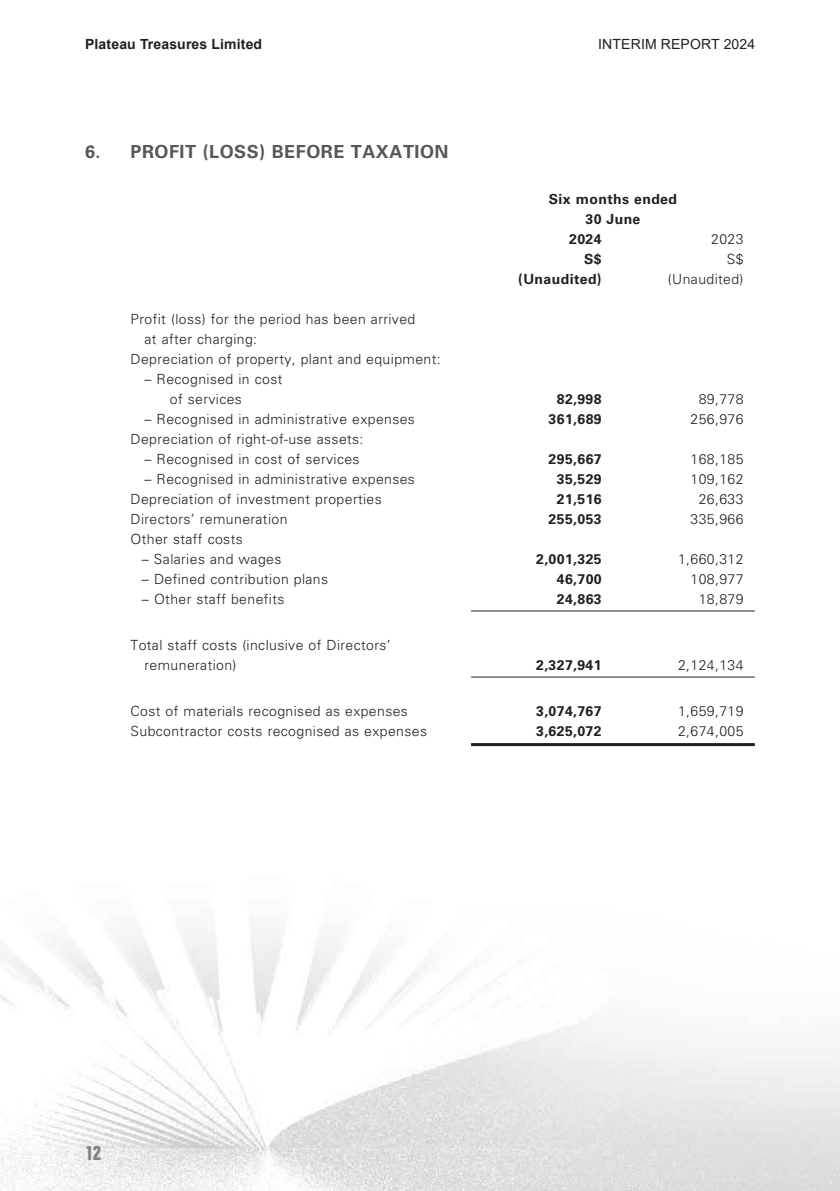
<style>
.page{position:relative;width:840px;height:1191px;background:#fff}
.page>*{position:absolute;margin:0;border:0;box-sizing:border-box;transform-origin:0 0}
.t1{font:700 condensed 20px "Folio Std";color:#808285}
.t2{font:700 18px "Univers LT Std";letter-spacing:.03em;color:#57585a}
.t3{font:300 14px/20px "Univers LT Std";letter-spacing:.03em;color:#231f20}
.t4{font:700 14px "Univers LT Std";letter-spacing:.03em;color:#231f20}
.t5{font:700 14px "Arial";letter-spacing:.01em;color:#231f20}
.t6{font:14px "Arial";letter-spacing:.01em;color:#231f20}
</style>
<div class="page">
<img style="left:0;top:610px;width:839px;height:581px">
<hr style="left:471px;top:610px;width:141px;height:1px;background:#231f20">
<hr style="left:612px;top:610px;width:142px;height:1px;background:#231f20">
<hr style="left:471px;top:676px;width:141px;height:1px;background:#231f20">
<hr style="left:612px;top:676px;width:142px;height:1px;background:#231f20">
<hr style="left:471px;top:743px;width:141px;height:3px;background:#231f20">
<hr style="left:612px;top:743px;width:142px;height:3px;background:#231f20">
<p class="t5" style="left:85px;top:35px;width:178px">Plateau Treasures Limited</p>
<p class="t2" style="left:85px;top:141px;width:365px">6. PROFIT (LOSS) BEFORE TAXATION</p>
<p class="t3" style="left:130px;top:309px;width:286px">Profit (loss) for the period has been arrived</p>
<p class="t3" style="left:144px;top:329px;width:114px">at after charging:</p>
<p class="t3" style="left:130px;top:349px;width:311px">Depreciation of property, plant and equipment:</p>
<p class="t3" style="left:170px;top:369px;width:114px;text-indent:-25px">– Recognised in cost of services</p>
<p class="t6" style="left:598px;top:35px;width:158px">INTERIM REPORT 2024</p>
<p class="t4" style="left:548px;top:190px;width:130px">Six months ended</p>
<p class="t4" style="left:585px;top:210px;width:56px">30 June</p>
<p class="t4" style="left:569px;top:230px;width:34px">2024</p>
<p class="t3" style="left:710px;top:229px;width:34px">2023</p>
<p class="t4" style="left:583px;top:250px;width:19px">S$</p>
<p class="t3" style="left:726px;top:249px;width:18px">S$</p>
<p class="t4" style="left:518px;top:270px;width:85px">(Unaudited)</p>
<p class="t3" style="left:667px;top:269px;width:77px">(Unaudited)</p>
<p class="t4" style="left:556px;top:390px;width:46px">82,998</p>
<p class="t3" style="left:698px;top:389px;width:46px">89,778</p>
<p class="t3" style="left:144px;top:409px;width:272px">– Recognised in administrative expenses</p>
<p class="t4" style="left:548px;top:410px;width:54px">361,689</p>
<p class="t3" style="left:690px;top:409px;width:54px">256,976</p>
<p class="t3" style="left:130px;top:429px;width:234px">Depreciation of right-of-use assets:</p>
<p class="t3" style="left:144px;top:449px;width:216px">– Recognised in cost of services</p>
<p class="t4" style="left:548px;top:450px;width:54px">295,667</p>
<p class="t3" style="left:690px;top:449px;width:54px">168,185</p>
<p class="t3" style="left:144px;top:469px;width:272px">– Recognised in administrative expenses</p>
<p class="t4" style="left:556px;top:470px;width:46px">35,529</p>
<p class="t3" style="left:690px;top:469px;width:54px">109,162</p>
<p class="t3" style="left:130px;top:489px;width:253px">Depreciation of investment properties</p>
<p class="t4" style="left:556px;top:490px;width:46px">21,516</p>
<p class="t3" style="left:698px;top:489px;width:46px">26,633</p>
<p class="t3" style="left:130px;top:509px;width:158px">Directors’ remuneration</p>
<p class="t4" style="left:548px;top:510px;width:54px">255,053</p>
<p class="t3" style="left:690px;top:509px;width:54px">335,966</p>
<p class="t3" style="left:130px;top:529px;width:114px">Other staff costs</p>
<p class="t3" style="left:142px;top:549px;width:141px">– Salaries and wages</p>
<p class="t4" style="left:536px;top:550px;width:67px">2,001,325</p>
<p class="t3" style="left:677px;top:549px;width:67px">1,660,312</p>
<p class="t3" style="left:142px;top:569px;width:188px">– Defined contribution plans</p>
<p class="t4" style="left:556px;top:570px;width:46px">46,700</p>
<p class="t3" style="left:690px;top:569px;width:54px">108,977</p>
<p class="t3" style="left:142px;top:589px;width:144px">– Other staff benefits</p>
<p class="t4" style="left:556px;top:590px;width:46px">24,863</p>
<p class="t3" style="left:698px;top:589px;width:46px">18,879</p>
<p class="t3" style="left:144px;top:635px;width:247px;text-indent:-14px">Total staff costs (inclusive of Directors’ remuneration)</p>
<p class="t4" style="left:536px;top:656px;width:67px">2,327,941</p>
<p class="t3" style="left:677px;top:655px;width:67px">2,124,134</p>
<p class="t3" style="left:130px;top:701px;width:279px">Cost of materials recognised as expenses</p>
<p class="t4" style="left:536px;top:702px;width:67px">3,074,767</p>
<p class="t3" style="left:677px;top:701px;width:67px">1,659,719</p>
<p class="t3" style="left:130px;top:721px;width:298px">Subcontractor costs recognised as expenses</p>
<p class="t4" style="left:536px;top:722px;width:67px">3,625,072</p>
<p class="t3" style="left:677px;top:721px;width:67px">2,674,005</p>
<h1 class="t1" style="left:85px;top:1142px;width:18px">12</h1>
</div>
